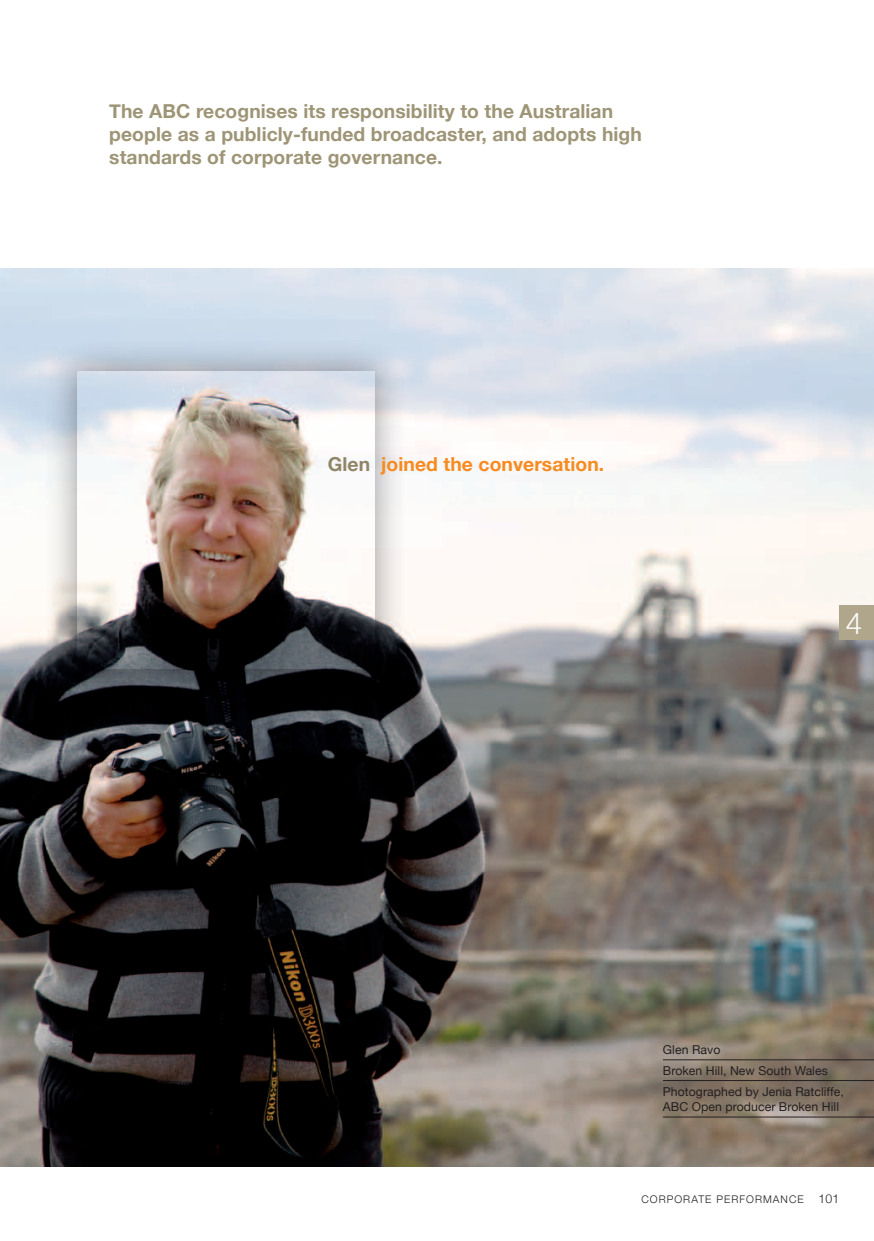
<style>
.page{position:relative;width:874px;height:1241px;background:#fff}
.page>*{position:absolute;margin:0;border:0;box-sizing:border-box;transform-origin:0 0}
.t1{font:300 29.75px "Helvetica Neue";color:#fff}
.t2{font:700 19.25px/22.8px "Helvetica Neue";letter-spacing:.005em;color:#9e9577}
.t3{font:700 19.25px "Helvetica Neue";letter-spacing:.005em;color:#f68b1f}
.t4{font:12.25px/20.7px "Helvetica Neue";letter-spacing:.005em;color:#231f20}
.t5{font:300 10.5px "Helvetica Neue";letter-spacing:.1em;color:#231f20}
.s1{color:#908566}
.s2{font-size:12.25px}
</style>
<div class="page">
<img style="left:0;top:268px;width:873px;height:898px">
<hr style="left:662px;top:1059px;width:211px;height:1px;background:#231f20">
<hr style="left:662px;top:1080px;width:211px;height:1px;background:#231f20">
<hr style="left:662px;top:1116px;width:211px;height:1px;background:#231f20">
<div style="left:42px;top:336px;width:364px;height:363px;background:#231f20;opacity:.45"></div>
<img style="left:77px;top:371px;width:298px;height:297px">
<div style="left:838px;top:605px;width:35px;height:35px;background:#afa68b"></div>
<p class="t2" style="left:109px;top:99px;width:534px">The ABC recognises its responsibility to the Australian people as a publicly-funded broadcaster, and adopts high standards of corporate governance.</p>
<p class="t3" style="left:327px;top:452px;width:278px"><span class="s1">Glen</span> joined the conversation.</p>
<h1 class="t1" style="left:845px;top:605px;width:18px">4</h1>
<p class="t4" style="left:662px;top:1039px;width:182px">Glen Ravo<br>Broken Hill, New South Wales<br>Photographed by Jenia Ratcliffe,</p>
<p class="t4" style="left:662px;top:1096px;width:177px">ABC Open producer Broken Hill</p>
<p class="t5" style="left:641px;top:1192px;width:199px">CORPORATE PERFORMANCE <span class="s2">101</span></p>
</div>
